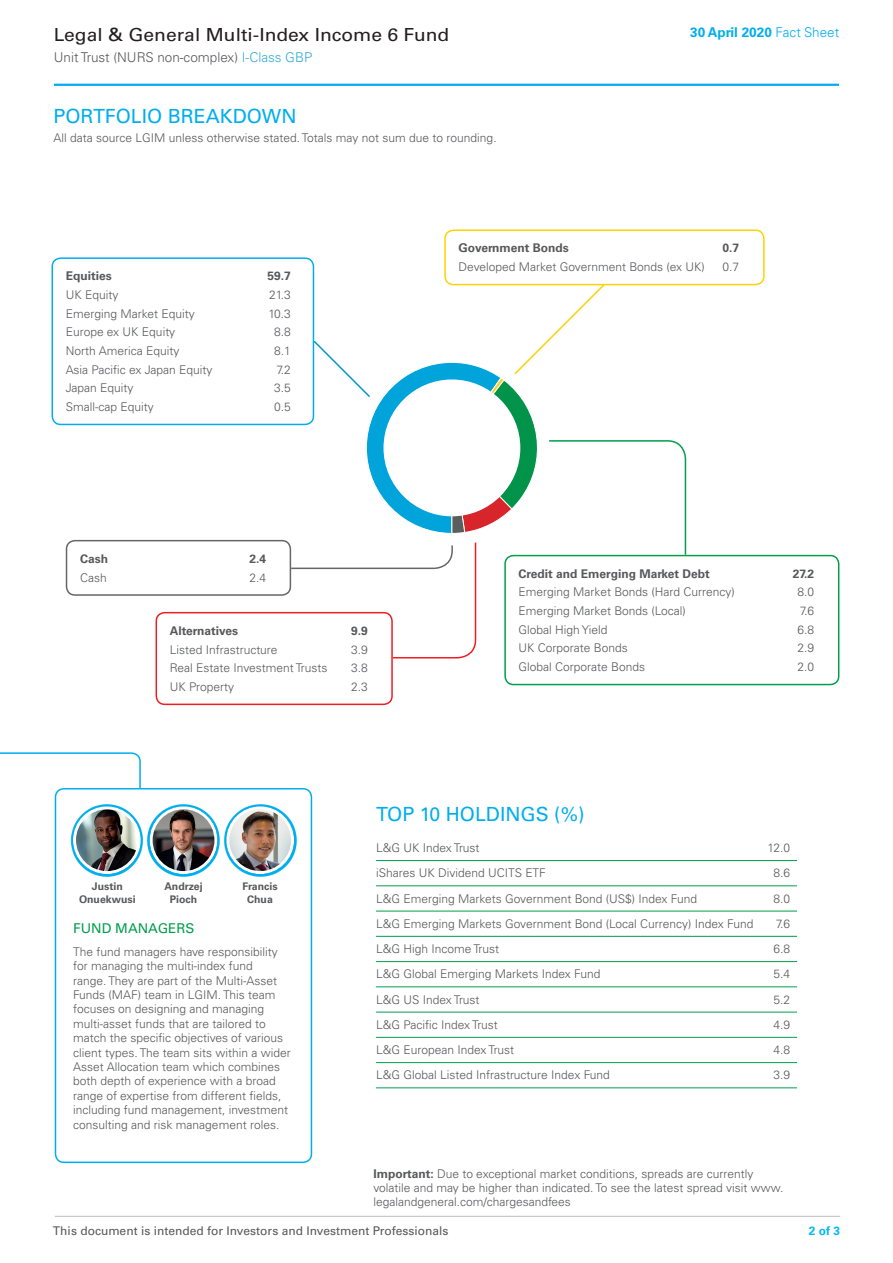
<style>
.page{position:relative;width:893px;height:1263px;background:#fff}
.page>*{position:absolute;margin:0;border:0;box-sizing:border-box;transform-origin:0 0}
.t1{font:19.5px "Univers LT Pro 55 Roman";color:#00aeef}
.t2{font:18px "Univers LT Pro 55 Roman";color:#231f20;scale:1.07 1}
.t3{font:300 13.5px "Univers LT Pro 45";color:#57585a}
.t4{font:700 13.5px "Univers LT Pro 65";color:#00aeef}
.t5{font:13.5px "Univers LT Pro 55 Roman";color:#009e4d}
.t6{font:300 12px/14.4px "Univers LT Pro 45";color:#57585a}
.t7{font:700 12px "Univers LT Pro 65";color:#57585a}
.t8{font:12px "Univers LT Pro 55 Roman";color:#57585a}
.t9{font:700 12px "Univers LT Pro 65";color:#00baf1}
.t10{font:700 10.5px/12.6px "Univers LT Pro 65";color:#57585a;text-align:center}
.s1{color:#33add6}
.s2{font-family:"Univers LT Pro 45";font-weight:300}
.s3{font-family:"Univers LT Pro 65";font-weight:700}
</style>
<div class="page">
<hr style="left:54px;top:84px;width:785px;height:2px;background:#00aeef">
<hr style="left:55px;top:1216px;width:785px;height:1px;background:#bcbdc0">
<svg style="left:0;top:752px;width:141px;height:38px"></svg>
<hr style="left:376px;top:860px;width:421px;height:1px;background:#009e4d">
<hr style="left:376px;top:885px;width:421px;height:1px;background:#009e4d">
<hr style="left:376px;top:911px;width:421px;height:1px;background:#009e4d">
<hr style="left:376px;top:936px;width:421px;height:1px;background:#009e4d">
<hr style="left:376px;top:961px;width:421px;height:1px;background:#009e4d">
<hr style="left:376px;top:986px;width:421px;height:1px;background:#009e4d">
<hr style="left:376px;top:1012px;width:421px;height:1px;background:#009e4d">
<hr style="left:376px;top:1037px;width:421px;height:1px;background:#009e4d">
<hr style="left:376px;top:1062px;width:421px;height:1px;background:#009e4d">
<hr style="left:376px;top:1087px;width:421px;height:1px;background:#009e4d">
<div style="left:55px;top:788px;width:257px;height:375px;border:2px solid #00aeef;border-radius:9px"></div>
<img style="left:154px;top:804px;width:58px;height:71px">
<img style="left:212px;top:804px;width:85px;height:71px">
<img style="left:70px;top:804px;width:84px;height:71px">
<div style="left:52px;top:257px;width:262px;height:168px;border:2px solid #00aeef;border-radius:9px"></div>
<div style="left:444px;top:229px;width:321px;height:56px;border:2px solid #fed304;border-radius:9px"></div>
<div style="left:504px;top:555px;width:335px;height:130px;border:2px solid #009e4d;border-radius:9px"></div>
<div style="left:156px;top:612px;width:237px;height:93px;border:2px solid #ee1d23;border-radius:9px"></div>
<div style="left:66px;top:540px;width:225px;height:56px;border:2px solid #666;border-radius:9px"></div>
<svg style="left:290px;top:284px;width:397px;height:375px"></svg>
<div style="left:383px;top:379px;width:137px;height:137px;background:#fff;border-radius:50%"></div>
<h2 class="t2" style="left:54px;top:24px;width:371px">Legal &amp; General Multi-Index Income 6 Fund</h2>
<p class="t3" style="left:54px;top:49px;width:260px">Unit Trust (NURS non-complex) <span class="s1">I-Class GBP</span></p>
<h1 class="t1" style="left:54px;top:105px;width:244px">PORTFOLIO BREAKDOWN</h1>
<p class="t6" style="left:54px;top:130px;width:445px">All data source LGIM unless otherwise stated. Totals may not sum due to rounding.</p>
<p class="t4" style="left:690px;top:25px;width:151px">30 April 2020 <span class="s2">Fact Sheet</span></p>
<p class="t7" style="left:66px;top:269px;width:48px">Equities</p>
<p class="t7" style="left:267px;top:269px;width:25px">59.7</p>
<p class="t6" style="left:66px;top:288px;width:54px">UK Equity</p>
<p class="t6" style="left:269px;top:288px;width:23px">21.3</p>
<p class="t6" style="left:66px;top:306px;width:131px">Emerging Market Equity</p>
<p class="t6" style="left:268px;top:306px;width:24px">10.3</p>
<p class="t6" style="left:66px;top:325px;width:111px">Europe ex UK Equity</p>
<p class="t6" style="left:274px;top:325px;width:18px">8.8</p>
<p class="t6" style="left:66px;top:343px;width:115px">North America Equity</p>
<p class="t6" style="left:274px;top:343px;width:18px">8.1</p>
<p class="t6" style="left:66px;top:362px;width:148px">Asia Pacific ex Japan Equity</p>
<p class="t6" style="left:277px;top:362px;width:16px">7.2</p>
<p class="t6" style="left:66px;top:381px;width:69px">Japan Equity</p>
<p class="t6" style="left:274px;top:381px;width:18px">3.5</p>
<p class="t6" style="left:66px;top:399px;width:90px">Small-cap Equity</p>
<p class="t6" style="left:274px;top:399px;width:18px">0.5</p>
<p class="t7" style="left:459px;top:241px;width:112px">Government Bonds</p>
<p class="t7" style="left:722px;top:241px;width:18px">0.7</p>
<p class="t6" style="left:459px;top:260px;width:248px">Developed Market Government Bonds (ex UK)</p>
<p class="t6" style="left:722px;top:260px;width:18px">0.7</p>
<p class="t7" style="left:80px;top:551px;width:30px">Cash</p>
<p class="t7" style="left:249px;top:551px;width:18px">2.4</p>
<p class="t6" style="left:80px;top:570px;width:28px">Cash</p>
<p class="t6" style="left:249px;top:570px;width:18px">2.4</p>
<p class="t7" style="left:170px;top:623px;width:70px">Alternatives</p>
<p class="t7" style="left:351px;top:623px;width:18px">9.9</p>
<p class="t6" style="left:170px;top:642px;width:109px">Listed Infrastructure</p>
<p class="t6" style="left:351px;top:642px;width:18px">3.9</p>
<p class="t6" style="left:170px;top:661px;width:159px">Real Estate Investment Trusts</p>
<p class="t6" style="left:351px;top:661px;width:18px">3.8</p>
<p class="t6" style="left:170px;top:679px;width:66px">UK Property</p>
<p class="t6" style="left:351px;top:679px;width:18px">2.3</p>
<p class="t7" style="left:519px;top:566px;width:193px">Credit and Emerging Market Debt</p>
<p class="t7" style="left:793px;top:566px;width:23px">27.2</p>
<p class="t6" style="left:519px;top:585px;width:218px">Emerging Market Bonds (Hard Currency)</p>
<p class="t6" style="left:797px;top:585px;width:18px">8.0</p>
<p class="t6" style="left:519px;top:604px;width:169px">Emerging Market Bonds (Local)</p>
<p class="t6" style="left:800px;top:604px;width:16px">7.6</p>
<p class="t6" style="left:519px;top:622px;width:90px">Global High Yield</p>
<p class="t6" style="left:797px;top:622px;width:18px">6.8</p>
<p class="t6" style="left:519px;top:641px;width:111px">UK Corporate Bonds</p>
<p class="t6" style="left:797px;top:641px;width:18px">2.9</p>
<p class="t6" style="left:519px;top:659px;width:128px">Global Corporate Bonds</p>
<p class="t6" style="left:797px;top:659px;width:18px">2.0</p>
<p class="t10" style="left:79px;top:880px;width:58px">Justin<br>Onuekwusi</p>
<p class="t10" style="left:164px;top:880px;width:40px">Andrzej<br>Pioch</p>
<p class="t10" style="left:242px;top:880px;width:37px">Francis<br>Chua</p>
<p class="t5" style="left:73px;top:920px;width:123px">FUND MANAGERS</p>
<p class="t6" style="left:73px;top:944px;width:219px">The fund managers have responsibility for managing the multi-index fund<br>range. They are part of the Multi-Asset Funds (MAF) team in LGIM. This team focuses on designing and managing multi-asset funds that are tailored to match the specific objectives of various client types. The team sits within a wider Asset Allocation team which combines both depth of experience with a broad range of expertise from different fields, including fund management, investment consulting and risk management roles.</p>
<h1 class="t1" style="left:376px;top:802px;width:210px">TOP 10 HOLDINGS (%)</h1>
<p class="t6" style="left:376px;top:841px;width:105px">L&amp;G UK Index Trust</p>
<p class="t6" style="left:767px;top:841px;width:24px">12.0</p>
<p class="t6" style="left:376px;top:866px;width:171px">iShares UK Dividend UCITS ETF</p>
<p class="t6" style="left:773px;top:866px;width:18px">8.6</p>
<p class="t6" style="left:376px;top:891px;width:322px">L&amp;G Emerging Markets Government Bond (US$) Index Fund</p>
<p class="t6" style="left:773px;top:891px;width:18px">8.0</p>
<p class="t6" style="left:376px;top:916px;width:379px">L&amp;G Emerging Markets Government Bond (Local Currency) Index Fund</p>
<p class="t6" style="left:776px;top:916px;width:16px">7.6</p>
<p class="t6" style="left:376px;top:942px;width:125px">L&amp;G High Income Trust</p>
<p class="t6" style="left:773px;top:942px;width:18px">6.8</p>
<p class="t6" style="left:376px;top:967px;width:226px">L&amp;G Global Emerging Markets Index Fund</p>
<p class="t6" style="left:773px;top:967px;width:18px">5.4</p>
<p class="t6" style="left:376px;top:992px;width:105px">L&amp;G US Index Trust</p>
<p class="t6" style="left:773px;top:992px;width:18px">5.2</p>
<p class="t6" style="left:376px;top:1017px;width:123px">L&amp;G Pacific Index Trust</p>
<p class="t6" style="left:773px;top:1017px;width:18px">4.9</p>
<p class="t6" style="left:376px;top:1043px;width:140px">L&amp;G European Index Trust</p>
<p class="t6" style="left:773px;top:1043px;width:18px">4.8</p>
<p class="t6" style="left:376px;top:1068px;width:235px">L&amp;G Global Listed Infrastructure Index Fund</p>
<p class="t6" style="left:773px;top:1068px;width:18px">3.9</p>
<p class="t6" style="left:373px;top:1166px;width:411px"><span class="s3">Important:</span> Due to exceptional market conditions, spreads are currently volatile and may be higher than indicated. To see the latest spread visit www. legalandgeneral.com/chargesandfees</p>
<p class="t8" style="left:53px;top:1224px;width:397px">This document is intended for Investors and Investment Professionals</p>
<p class="t9" style="left:809px;top:1223px;width:33px">2 of 3</p>
</div>
